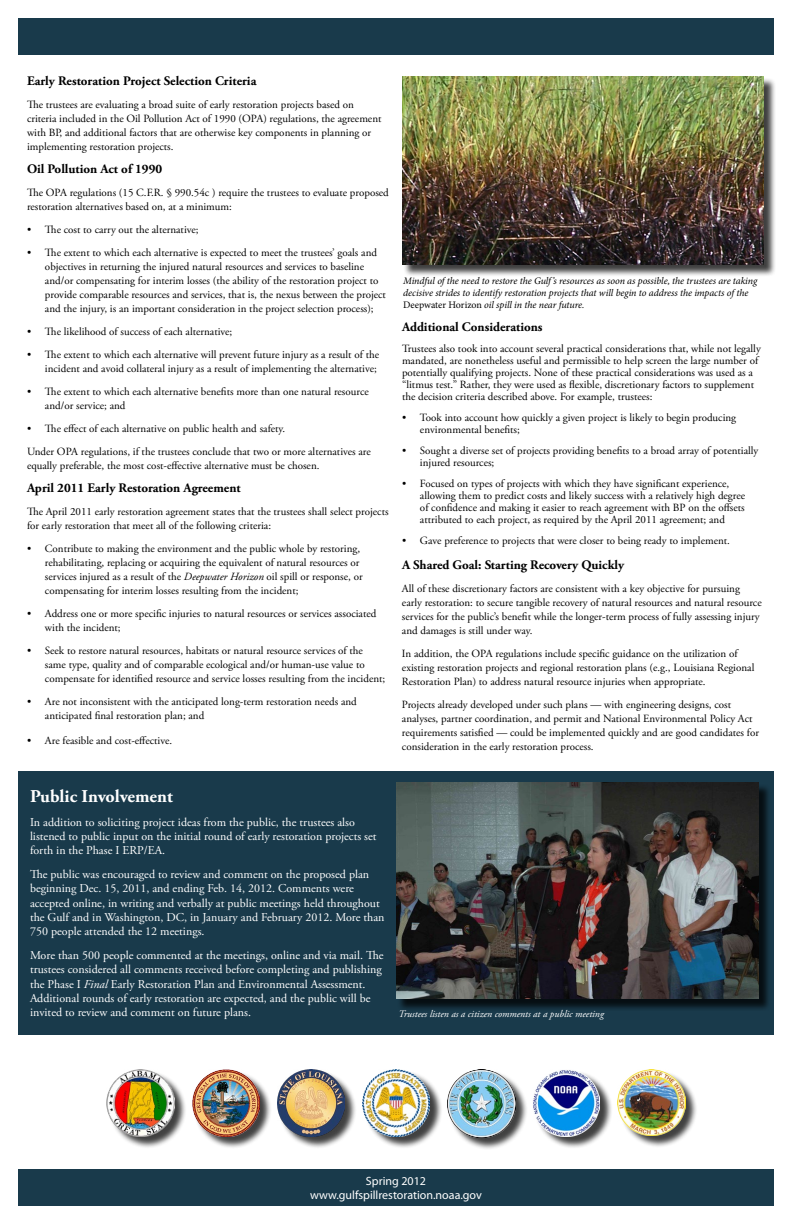
<style>
.page{position:relative;width:792px;height:1224px;background:#fff}
.page>*{position:absolute;margin:0;border:0;box-sizing:border-box;transform-origin:0 0}
.t1{font:700 18px "Adobe Garamond Pro";color:#fff}
.t2{font:700 13px "Adobe Garamond Pro";color:#000}
.t3{font:12px/14.4px "Adobe Garamond Pro";color:#fff}
.t4{font:12px/14.4px "Myriad Pro";color:#fff;text-align:center}
.t5{font:11px/14px "Adobe Garamond Pro";color:#000}
.t6{font:italic 10px/12px "Minion Pro";letter-spacing:-.01em;color:#000}
.t7{font:italic 10px "Adobe Garamond Pro";color:#fff}
.s1{font-style:italic}
.s2{font-style:normal}
</style>
<div class="page">
<div style="left:18px;top:1169px;width:756px;height:37px;background:#193a4b"></div>
<div style="left:109px;top:1070px;width:78px;height:79px;background:#000;opacity:.75"></div>
<img style="left:107px;top:1069px;width:67px;height:67px">
<div style="left:194px;top:1071px;width:78px;height:78px;background:#000;opacity:.75"></div>
<img style="left:192px;top:1069px;width:68px;height:68px">
<div style="left:279px;top:1071px;width:78px;height:78px;background:#000;opacity:.75"></div>
<img style="left:277px;top:1069px;width:68px;height:68px">
<div style="left:364px;top:1071px;width:79px;height:78px;background:#000;opacity:.75"></div>
<img style="left:362px;top:1069px;width:68px;height:68px">
<div style="left:449px;top:1071px;width:79px;height:79px;background:#000;opacity:.75"></div>
<img style="left:447px;top:1069px;width:69px;height:69px">
<div style="left:534px;top:1070px;width:79px;height:79px;background:#000;opacity:.75"></div>
<img style="left:533px;top:1070px;width:67px;height:67px">
<div style="left:619px;top:1071px;width:79px;height:77px;background:#000;opacity:.75"></div>
<img style="left:618px;top:1069px;width:67px;height:67px">
<div style="left:18px;top:18px;width:756px;height:37px;background:#193a4b"></div>
<div style="left:403px;top:78px;width:373px;height:199px;background:#000;opacity:.75"></div>
<img style="left:402px;top:76px;width:362px;height:188px">
<div style="left:18px;top:771px;width:756px;height:263px;background:#193a4b"></div>
<div style="left:397px;top:783px;width:375px;height:228px;background:#000;opacity:.75"></div>
<img style="left:396px;top:782px;width:363px;height:217px">
<p class="t2" style="left:27px;top:73px;width:231px">Early Restoration Project Selection Criteria</p>
<p class="t5" style="left:27px;top:98px;width:356px">The trustees are evaluating a broad suite of early restoration projects based on criteria included in the Oil Pollution Act of 1990 (OPA) regulations, the agreement with BP, and additional factors that are otherwise key components in planning or implementing restoration projects.</p>
<p class="t2" style="left:27px;top:161px;width:137px">Oil Pollution Act of 1990</p>
<p class="t5" style="left:27px;top:186px;width:363px">The OPA regulations (15 C.F.R. § 990.54c ) require the trustees to evaluate proposed restoration alternatives based on, at a minimum:</p>
<p class="t5" style="left:27px;top:223px;width:173px">• The cost to carry out the alternative;</p>
<p class="t5" style="left:45px;top:246px;width:342px;text-indent:-18px">• The extent to which each alternative is expected to meet the trustees’ goals and objectives in returning the injured natural resources and services to baseline and/or compensating for interim losses (the ability of the restoration project to provide comparable resources and services, that is, the nexus between the project and the injury, is an important consideration in the project selection process);</p>
<p class="t5" style="left:27px;top:325px;width:207px">• The likelihood of success of each alternative;</p>
<p class="t5" style="left:27px;top:348px;width:354px;text-align:right">• The extent to which each alternative will prevent future injury as a result of the incident and avoid collateral injury as a result of implementing the alternative;</p>
<p class="t5" style="left:45px;top:385px;width:325px;text-indent:-18px">• The extent to which each alternative benefits more than one natural resource and/or service; and</p>
<p class="t5" style="left:27px;top:417px;width:345px;line-height:23px">• The effect of each alternative on public health and safety.<br>Under OPA regulations, if the trustees conclude that two or more alternatives are</p>
<p class="t5" style="left:27px;top:459px;width:294px">equally preferable, the most cost-effective alternative must be chosen.</p>
<p class="t2" style="left:27px;top:480px;width:215px">April 2011 Early Restoration Agreement</p>
<p class="t5" style="left:27px;top:505px;width:363px">The April 2011 early restoration agreement states that the trustees shall select projects for early restoration that meet all of the following criteria:</p>
<p class="t5" style="left:45px;top:542px;width:319px;text-indent:-18px">• Contribute to making the environment and the public whole by restoring, rehabilitating, replacing or acquiring the equivalent of natural resources or services injured as a result of the <span class="s1">Deepwater Horizon</span> oil spill or response, or compensating for interim losses resulting from the incident;</p>
<p class="t5" style="left:45px;top:607px;width:333px;text-indent:-18px">• Address one or more specific injuries to natural resources or services associated with the incident;</p>
<p class="t5" style="left:45px;top:644px;width:342px;text-indent:-18px">• Seek to restore natural resources, habitats or natural resource services of the same type, quality and of comparable ecological and/or human-use value to compensate for identified resource and service losses resulting from the incident;</p>
<p class="t5" style="left:45px;top:695px;width:313px;text-indent:-18px">• Are not inconsistent with the anticipated long-term restoration needs and anticipated final restoration plan; and</p>
<p class="t5" style="left:27px;top:734px;width:147px">• Are feasible and cost-effective.</p>
<p class="t6" style="left:403px;top:275px;width:356px">Mindful of the need to restore the Gulf’s resources as soon as possible, the trustees are taking decisive strides to identify restoration projects that will begin to address the impacts of the<br><span class="s2">Deepwater Horizon</span> oil spill in the near future.</p>
<p class="t2" style="left:402px;top:319px;width:142px">Additional Considerations</p>
<p class="t5" style="left:402px;top:343px;width:360px;line-height:12px">Trustees also took into account several practical considerations that, while not legally mandated, are nonetheless useful and permissible to help screen the large number of potentially qualifying projects. None of these practical considerations was used as a “litmus test.” Rather, they were used as flexible, discretionary factors to supplement the decision criteria described above. For example, trustees:</p>
<p class="t5" style="left:420px;top:412px;width:318px;line-height:12px;text-indent:-18px">• Took into account how quickly a given project is likely to begin producing environmental benefits;</p>
<p class="t5" style="left:420px;top:445px;width:340px;line-height:12px;text-indent:-18px">• Sought a diverse set of projects providing benefits to a broad array of potentially injured resources;</p>
<p class="t5" style="left:420px;top:478px;width:327px;line-height:12px;text-indent:-18px">• Focused on types of projects with which they have significant experience, allowing them to predict costs and likely success with a relatively high degree of confidence and making it easier to reach agreement with BP on the offsets attributed to each project, as required by the April 2011 agreement; and</p>
<p class="t5" style="left:402px;top:534px;width:329px">• Gave preference to projects that were closer to being ready to implement.</p>
<p class="t2" style="left:402px;top:557px;width:224px">A Shared Goal: Starting Recovery Quickly</p>
<p class="t5" style="left:402px;top:582px;width:361px">All of these discretionary factors are consistent with a key objective for pursuing early restoration: to secure tangible recovery of natural resources and natural resource services for the public’s benefit while the longer-term process of fully assessing injury and damages is still under way.</p>
<p class="t5" style="left:402px;top:647px;width:354px">In addition, the OPA regulations include specific guidance on the utilization of existing restoration projects and regional restoration plans (e.g., Louisiana Regional<br>Restoration Plan) to address natural resource injuries when appropriate.</p>
<p class="t5" style="left:402px;top:698px;width:359px">Projects already developed under such plans — with engineering designs, cost analyses, partner coordination, and permit and National Environmental Policy Act requirements satisfied — could be implemented quickly and are good candidates for consideration in the early restoration process.</p>
<h1 class="t1" style="left:30px;top:786px;width:144px">Public Involvement</h1>
<p class="t3" style="left:30px;top:815px;width:348px">In addition to soliciting project ideas from the public, the trustees also listened to public input on the initial round of early restoration projects set forth in the Phase I ERP/EA.</p>
<p class="t3" style="left:30px;top:867px;width:356px">The public was encouraged to review and comment on the proposed plan beginning Dec. 15, 2011, and ending Feb. 14, 2012. Comments were accepted online, in writing and verbally at public meetings held throughout the Gulf and in Washington, DC, in January and February 2012. More than 750 people attended the 12 meetings.</p>
<p class="t3" style="left:30px;top:948px;width:355px">More than 500 people commented at the meetings, online and via mail. The trustees considered all comments received before completing and publishing the Phase I <span class="s1">Final</span> Early Restoration Plan and Environmental Assessment.<br>Additional rounds of early restoration are expected, and the public will be invited to review and comment on future plans.</p>
<p class="t7" style="left:399px;top:1008px;width:207px">Trustees listen as a citizen comments at a public meeting</p>
<p class="t4" style="left:310px;top:1174px;width:173px">Spring 2012 www.gulfspillrestoration.noaa.gov</p>
</div>
